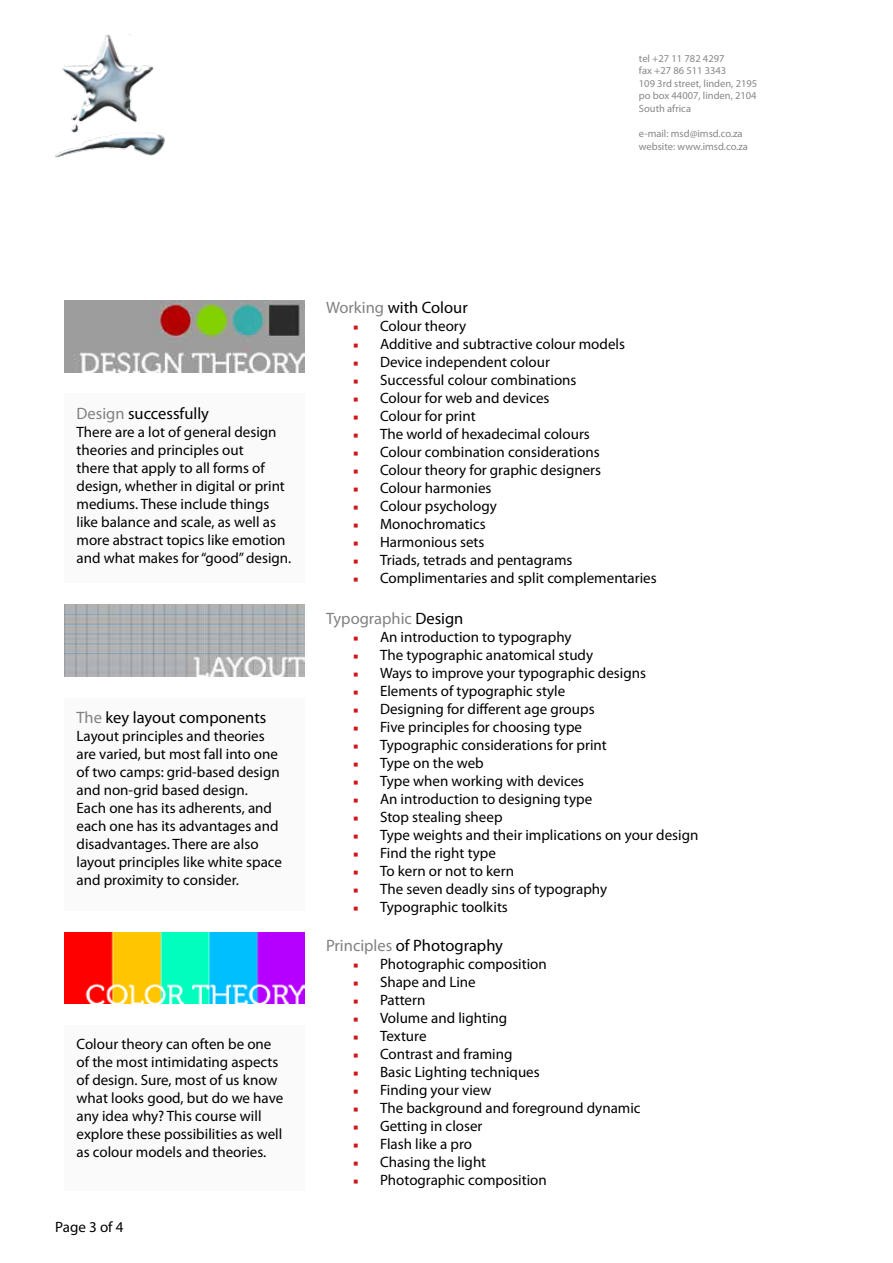
<style>
.page{position:relative;width:893px;height:1263px;background:#fff}
.page>*{position:absolute;margin:0;border:0;box-sizing:border-box;transform-origin:0 0}
.t1{font:16.5px "Myriad Pro";color:#000}
.t2{font:16.5px "Myriad Pro";color:#818181}
.t3{font:15px/18px "Myriad Pro";color:#000}
.t4{font:10.5px/12.6px "Myriad Pro";color:#878787}
.s1{color:#818181}
.s2{font-family:"Minion Pro";font-size:13.5px;color:#cd171a}
.s3{color:#000}
</style>
<div class="page">
<div style="left:64px;top:394px;width:241px;height:189px;background:#fafafa"></div>
<div style="left:64px;top:698px;width:241px;height:212px;background:#fafafa"></div>
<div style="left:64px;top:1025px;width:241px;height:166px;background:#fafafa"></div>
<img style="left:65px;top:300px;width:239px;height:72px">
<img style="left:65px;top:604px;width:239px;height:72px">
<img style="left:65px;top:932px;width:239px;height:72px">
<img style="left:55px;top:34px;width:110px;height:124px">
<p class="t4" style="left:639px;top:52px;width:120px">tel +27 11 782 4297<br>fax +27 86 511 3343<br>109 3rd street, linden, 2195 po box 44007, linden, 2104<br>South africa</p>
<p class="t4" style="left:639px;top:127px;width:110px">e-mail: msd@imsd.co.za website: www.imsd.co.za</p>
<p class="t1" style="left:77px;top:403px;width:134px"><span class="s1">Design</span> successfully</p>
<p class="t3" style="left:77px;top:423px;width:216px">There are a lot of general design theories and principles out<br>there that apply to all forms of design, whether in digital or print mediums. These include things like balance and scale, as well as more abstract topics like emotion and what makes for “good” design.</p>
<p class="t1" style="left:77px;top:707px;width:191px"><span class="s1">The</span> key layout components</p>
<p class="t3" style="left:77px;top:727px;width:207px">Layout principles and theories are varied, but most fall into one of two camps: grid-based design and non-grid based design.<br>Each one has its adherents, and each one has its advantages and disadvantages. There are also layout principles like white space and proximity to consider.</p>
<p class="t3" style="left:77px;top:1035px;width:208px">Colour theory can often be one of the most intimidating aspects of design. Sure, most of us know what looks good, but do we have any idea why? This course will explore these possibilities as well as colour models and theories.</p>
<p class="t3" style="left:55px;top:1217px;width:70px">Page 3 of 4</p>
<p class="t1" style="left:326px;top:297px;width:143px"><span class="s1">Working</span> with Colour</p>
<p class="t3" style="left:353px;top:317px;width:115px"><span class="s2">■</span> Colour theory</p>
<p class="t3" style="left:353px;top:335px;width:273px"><span class="s2">■</span> Additive and subtractive colour models</p>
<p class="t3" style="left:353px;top:353px;width:198px"><span class="s2">■</span> Device independent colour</p>
<p class="t3" style="left:353px;top:371px;width:225px"><span class="s2">■</span> Successful colour combinations</p>
<p class="t3" style="left:353px;top:389px;width:198px"><span class="s2">■</span> Colour for web and devices</p>
<p class="t3" style="left:353px;top:407px;width:124px"><span class="s2">■</span> Colour for print</p>
<p class="t3" style="left:353px;top:425px;width:238px"><span class="s2">■</span> The world of hexadecimal colours</p>
<p class="t3" style="left:353px;top:443px;width:248px"><span class="s2">■</span> Colour combination considerations</p>
<p class="t3" style="left:353px;top:461px;width:249px"><span class="s2">■</span> Colour theory for graphic designers</p>
<p class="t3" style="left:353px;top:479px;width:140px"><span class="s2">■</span> Colour harmonies</p>
<p class="t3" style="left:353px;top:497px;width:145px"><span class="s2">■</span> Colour psychology</p>
<p class="t3" style="left:353px;top:515px;width:134px"><span class="s2">■</span> Monochromatics</p>
<p class="t3" style="left:353px;top:533px;width:133px"><span class="s2">■</span> Harmonious sets</p>
<p class="t3" style="left:353px;top:551px;width:221px"><span class="s2">■</span> Triads, tetrads and pentagrams</p>
<p class="t3" style="left:353px;top:569px;width:305px"><span class="s2">■</span> Complimentaries and split complementaries</p>
<p class="t2" style="left:326px;top:608px;width:139px">Typographic <span class="s3">Design</span></p>
<p class="t3" style="left:353px;top:627px;width:220px"><span class="s2">■</span> An introduction to typography</p>
<p class="t3" style="left:353px;top:645px;width:242px"><span class="s2">■</span> The typographic anatomical study</p>
<p class="t3" style="left:353px;top:663px;width:294px"><span class="s2">■</span> Ways to improve your typographic designs</p>
<p class="t3" style="left:353px;top:681px;width:214px"><span class="s2">■</span> Elements of typographic style</p>
<p class="t3" style="left:353px;top:699px;width:243px"><span class="s2">■</span> Designing for different age groups</p>
<p class="t3" style="left:353px;top:717px;width:231px"><span class="s2">■</span> Five principles for choosing type</p>
<p class="t3" style="left:353px;top:735px;width:255px"><span class="s2">■</span> Typographic considerations for print</p>
<p class="t3" style="left:353px;top:753px;width:132px"><span class="s2">■</span> Type on the web</p>
<p class="t3" style="left:353px;top:771px;width:233px"><span class="s2">■</span> Type when working with devices</p>
<p class="t3" style="left:353px;top:789px;width:241px"><span class="s2">■</span> An introduction to designing type</p>
<p class="t3" style="left:353px;top:807px;width:151px"><span class="s2">■</span> Stop stealing sheep</p>
<p class="t3" style="left:353px;top:825px;width:347px"><span class="s2">■</span> Type weights and their implications on your design</p>
<p class="t3" style="left:353px;top:843px;width:144px"><span class="s2">■</span> Find the right type</p>
<p class="t3" style="left:353px;top:861px;width:162px"><span class="s2">■</span> To kern or not to kern</p>
<p class="t3" style="left:353px;top:879px;width:256px"><span class="s2">■</span> The seven deadly sins of typography</p>
<p class="t3" style="left:353px;top:897px;width:156px"><span class="s2">■</span> Typographic toolkits</p>
<p class="t1" style="left:326px;top:935px;width:179px"><span class="s1">Principles</span> of Photography</p>
<p class="t3" style="left:353px;top:954px;width:195px"><span class="s2">■</span> Photographic composition</p>
<p class="t3" style="left:353px;top:972px;width:124px"><span class="s2">■</span> Shape and Line</p>
<p class="t3" style="left:353px;top:990px;width:74px"><span class="s2">■</span> Pattern</p>
<p class="t3" style="left:353px;top:1008px;width:156px"><span class="s2">■</span> Volume and lighting</p>
<p class="t3" style="left:353px;top:1026px;width:75px"><span class="s2">■</span> Texture</p>
<p class="t3" style="left:353px;top:1044px;width:161px"><span class="s2">■</span> Contrast and framing</p>
<p class="t3" style="left:353px;top:1062px;width:188px"><span class="s2">■</span> Basic Lighting techniques</p>
<p class="t3" style="left:353px;top:1080px;width:140px"><span class="s2">■</span> Finding your view</p>
<p class="t3" style="left:353px;top:1098px;width:289px"><span class="s2">■</span> The background and foreground dynamic</p>
<p class="t3" style="left:353px;top:1116px;width:131px"><span class="s2">■</span> Getting in closer</p>
<p class="t3" style="left:353px;top:1134px;width:120px"><span class="s2">■</span> Flash like a pro</p>
<p class="t3" style="left:353px;top:1152px;width:135px"><span class="s2">■</span> Chasing the light</p>
<p class="t3" style="left:353px;top:1170px;width:195px"><span class="s2">■</span> Photographic composition</p>
</div>
